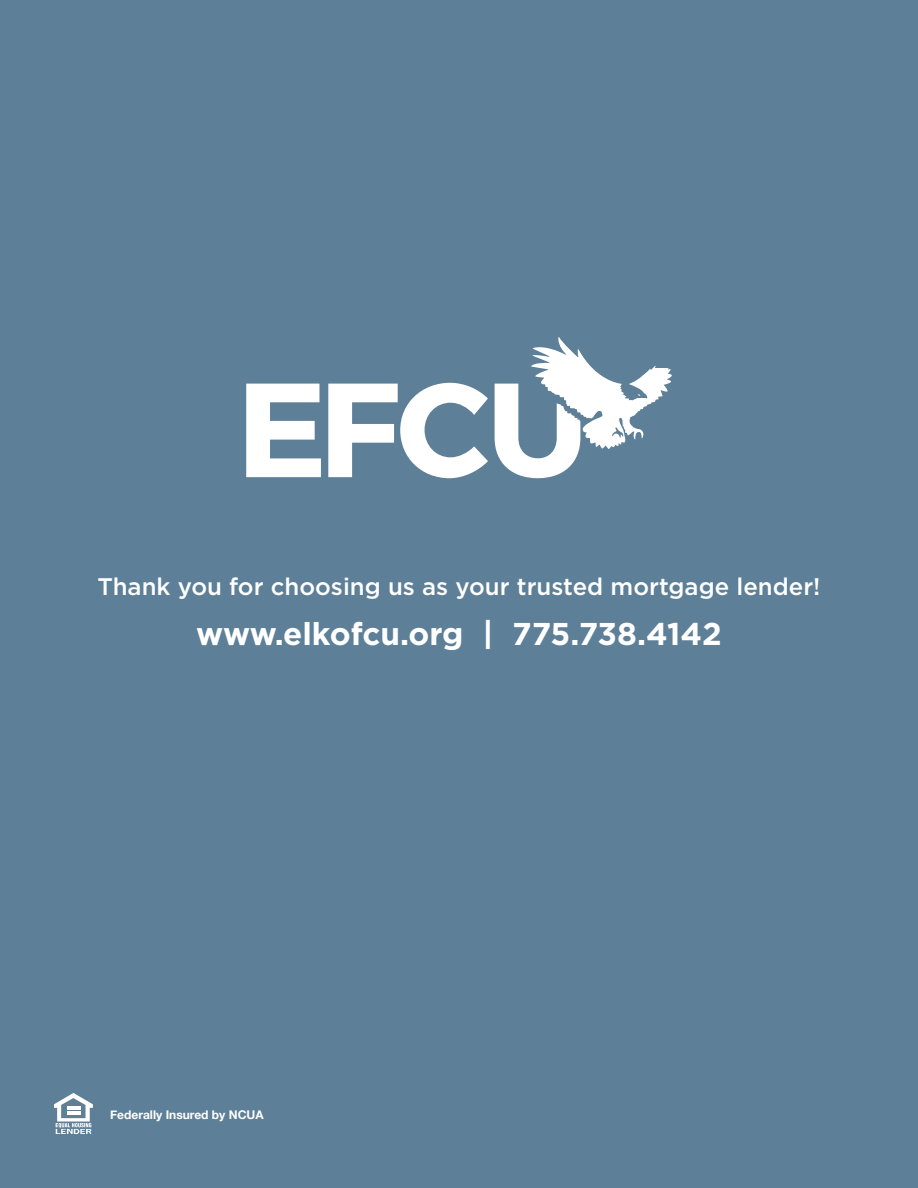
<style>
.page{position:relative;width:918px;height:1188px;background:#5d7f97}
.page>*{position:absolute;margin:0;border:0;box-sizing:border-box;transform-origin:0 0}
.t1{font:700 31.5px "Gotham";color:#fff}
.t2{font:500 24px "Gotham";color:#fff}
.t3{font:700 12px "Helvetica Neue";color:#fff}
</style>
<div class="page">
<svg style="left:54px;top:1093px;width:39px;height:41px"></svg>
<svg style="left:495px;top:337px;width:177px;height:141px"></svg>
<svg style="left:246px;top:384px;width:75px;height:93px"></svg>
<svg style="left:328px;top:383px;width:160px;height:95px"></svg>
<p class="t2" style="left:97px;top:571px;width:725px">Thank you for choosing us as your trusted mortgage lender!</p>
<h1 class="t1" style="left:196px;top:613px;width:527px">www.elkofcu.org | 775.738.4142</h1>
<p class="t3" style="left:110px;top:1106px;width:155px">Federally Insured by NCUA</p>
</div>
